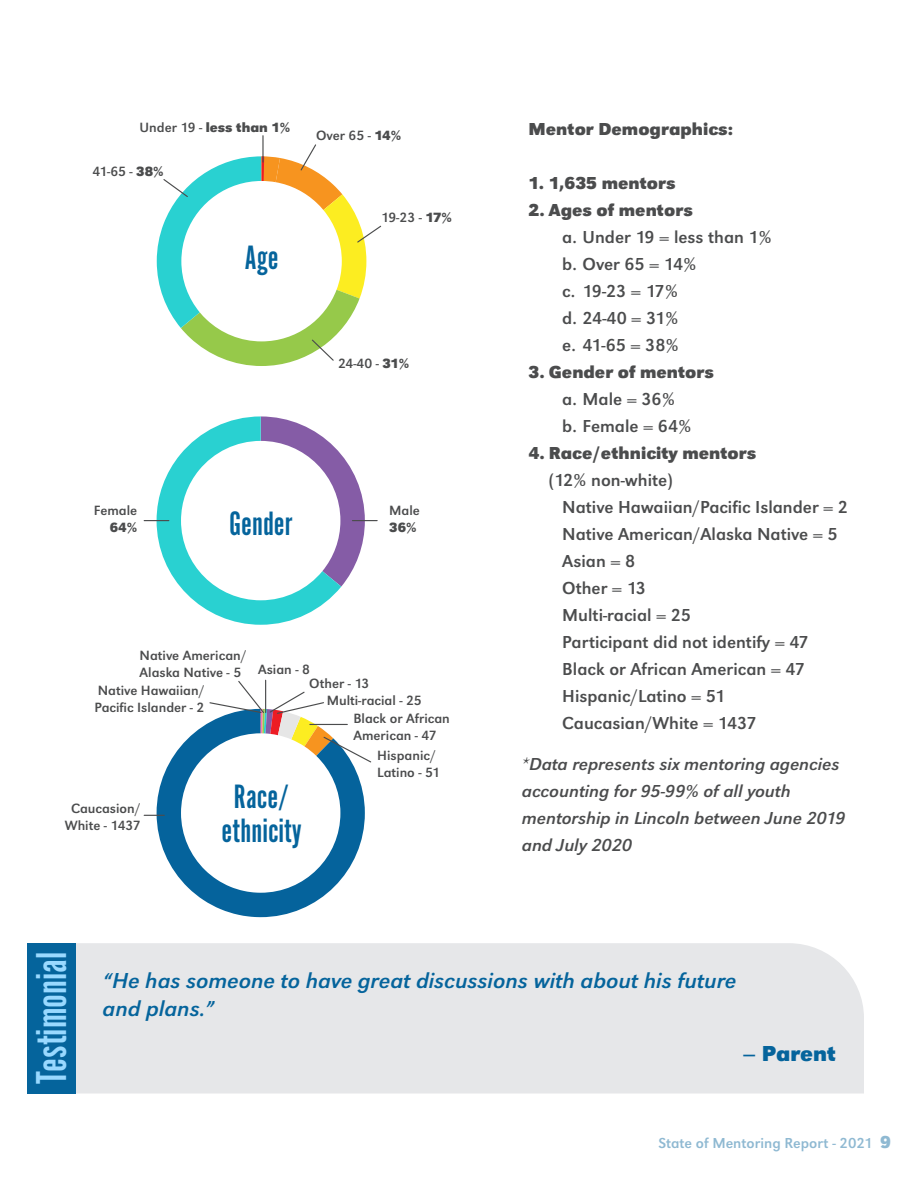
<style>
.page{position:relative;width:918px;height:1188px;background:#fff}
.page>*{position:absolute;margin:0;border:0;box-sizing:border-box;transform-origin:0 0}
.t1{font:45px "Alternate Got No 1 D";color:#99d9ff}
.t2{font:35.1px "Alternate Got No 1 D";color:#05649c}
.t3{font:italic 22.5px/28.5px "URW Grotesk T";color:#05649c}
.t4{font:700 22.5px "URW Grotesk T";color:#05649c}
.t5{font:18px "URW Grotesk T";color:#4b4c4d}
.t6{font:italic 18px/27px "URW Grotesk T";color:#4b4c4d}
.t7{font:700 18px "URW Grotesk T";color:#4b4c4d}
.t8{font:15px "URW Grotesk T";color:#8fb9d2}
.t9{font:13.95px/16.8px "URW Grotesk T";color:#4b4c4d}
.t10{font:700 13.95px "URW Grotesk T";color:#4b4c4d}
.s1{font-weight:400}
.s2{font-weight:700}
.s3{font-weight:700;font-size:18px}
</style>
<div class="page">
<svg style="left:144px;top:416px;width:233px;height:209px"></svg>
<svg style="left:157px;top:144px;width:225px;height:222px"></svg>
<hr style="left:262px;top:136px;width:2px;height:26px;background:#4b4c4d">
<svg style="left:144px;top:680px;width:228px;height:237px"></svg>
<div style="left:76px;top:943px;width:788px;height:151px;background:#e6e7e9"></div>
<div style="left:27px;top:943px;width:49px;height:151px;background:#05649c"></div>
<p class="t10" style="left:140px;top:119px;width:152px"><span class="s1">Under 19 -</span> less than 1%</p>
<p class="t9" style="left:93px;top:163px;width:73px">41-65 - <span class="s2">38%</span></p>
<p class="t2" style="left:244px;top:240px;width:36px">Age</p>
<p class="t9" style="left:316px;top:127px;width:86px">Over 65 - <span class="s2">14%</span></p>
<p class="t9" style="left:381px;top:209px;width:72px">19-23 - <span class="s2">17%</span></p>
<p class="t9" style="left:338px;top:355px;width:73px">24-40 - <span class="s2">31%</span></p>
<p class="t9" style="left:94px;top:502px;width:45px">Female</p>
<p class="t10" style="left:110px;top:519px;width:29px">64%</p>
<p class="t2" style="left:229px;top:505px;width:64px">Gender</p>
<p class="t9" style="left:389px;top:502px;width:32px">Male</p>
<p class="t10" style="left:389px;top:519px;width:29px">36%</p>
<p class="t9" style="left:140px;top:647px;width:109px">Native American/</p>
<p class="t9" style="left:140px;top:664px;width:103px">Alaska Native - 5</p>
<p class="t9" style="left:258px;top:661px;width:53px">Asian - 8</p>
<p class="t9" style="left:309px;top:675px;width:62px">Other - 13</p>
<p class="t9" style="left:95px;top:682px;width:111px">Native Hawaiian/<br>Pacific Islander - 2</p>
<p class="t9" style="left:327px;top:692px;width:97px">Multi-racial - 25</p>
<p class="t9" style="left:353px;top:710px;width:98px">Black or African<br>American - 47</p>
<p class="t9" style="left:377px;top:747px;width:60px">Hispanic/</p>
<p class="t9" style="left:377px;top:764px;width:64px">Latino - 51</p>
<p class="t9" style="left:71px;top:800px;width:71px">Caucasion/</p>
<p class="t9" style="left:65px;top:817px;width:77px">White - 1437</p>
<p class="t2" style="left:234px;top:779px;width:57px">Race/</p>
<p class="t2" style="left:222px;top:813px;width:82px">ethnicity</p>
<p class="t7" style="left:529px;top:119px;width:206px">Mentor Demographics:</p>
<p class="t7" style="left:529px;top:173px;width:149px">1. 1,635 mentors</p>
<p class="t7" style="left:529px;top:200px;width:166px">2. Ages of mentors</p>
<p class="t5" style="left:562px;top:227px;width:211px">a. Under 19 = less than 1%</p>
<p class="t5" style="left:562px;top:254px;width:136px">b. Over 65 = 14%</p>
<p class="t5" style="left:562px;top:281px;width:117px">c. 19-23 = 17%</p>
<p class="t5" style="left:562px;top:308px;width:118px">d. 24-40 = 31%</p>
<p class="t5" style="left:562px;top:335px;width:118px">e. 41-65 = 38%</p>
<p class="t7" style="left:529px;top:362px;width:187px">3. Gender of mentors</p>
<p class="t5" style="left:562px;top:389px;width:115px">a. Male = 36%</p>
<p class="t5" style="left:562px;top:416px;width:131px">b. Female = 64%</p>
<p class="t7" style="left:529px;top:443px;width:229px">4. Race/ethnicity mentors</p>
<p class="t5" style="left:549px;top:470px;width:125px">(12% non-white)</p>
<p class="t5" style="left:562px;top:497px;width:287px">Native Hawaiian/Pacific Islander = 2</p>
<p class="t5" style="left:562px;top:524px;width:277px">Native American/Alaska Native = 5</p>
<p class="t5" style="left:562px;top:551px;width:75px">Asian = 8</p>
<p class="t5" style="left:562px;top:578px;width:85px">Other = 13</p>
<p class="t5" style="left:562px;top:605px;width:130px">Multi-racial = 25</p>
<p class="t5" style="left:562px;top:632px;width:248px">Participant did not identify = 47</p>
<p class="t5" style="left:562px;top:659px;width:244px">Black or African American = 47</p>
<p class="t5" style="left:562px;top:686px;width:164px">Hispanic/Latino = 51</p>
<p class="t5" style="left:562px;top:713px;width:196px">Caucasian/White = 1437</p>
<p class="t6" style="left:522px;top:750px;width:325px">*Data represents six mentoring agencies accounting for 95-99% of all youth mentorship in Lincoln between June 2019 and July 2020</p>
<p class="t1" style="left:29px;top:1084px;width:134px;rotate:-90deg">Testimonial</p>
<p class="t3" style="left:103px;top:966px;width:635px">“He has someone to have great discussions with about his future and plans.”</p>
<p class="t4" style="left:743px;top:1041px;width:95px">– Parent</p>
<p class="t8" style="left:658px;top:1134px;width:234px">State of Mentoring Report - 2021 <span class="s3">9</span></p>
</div>
